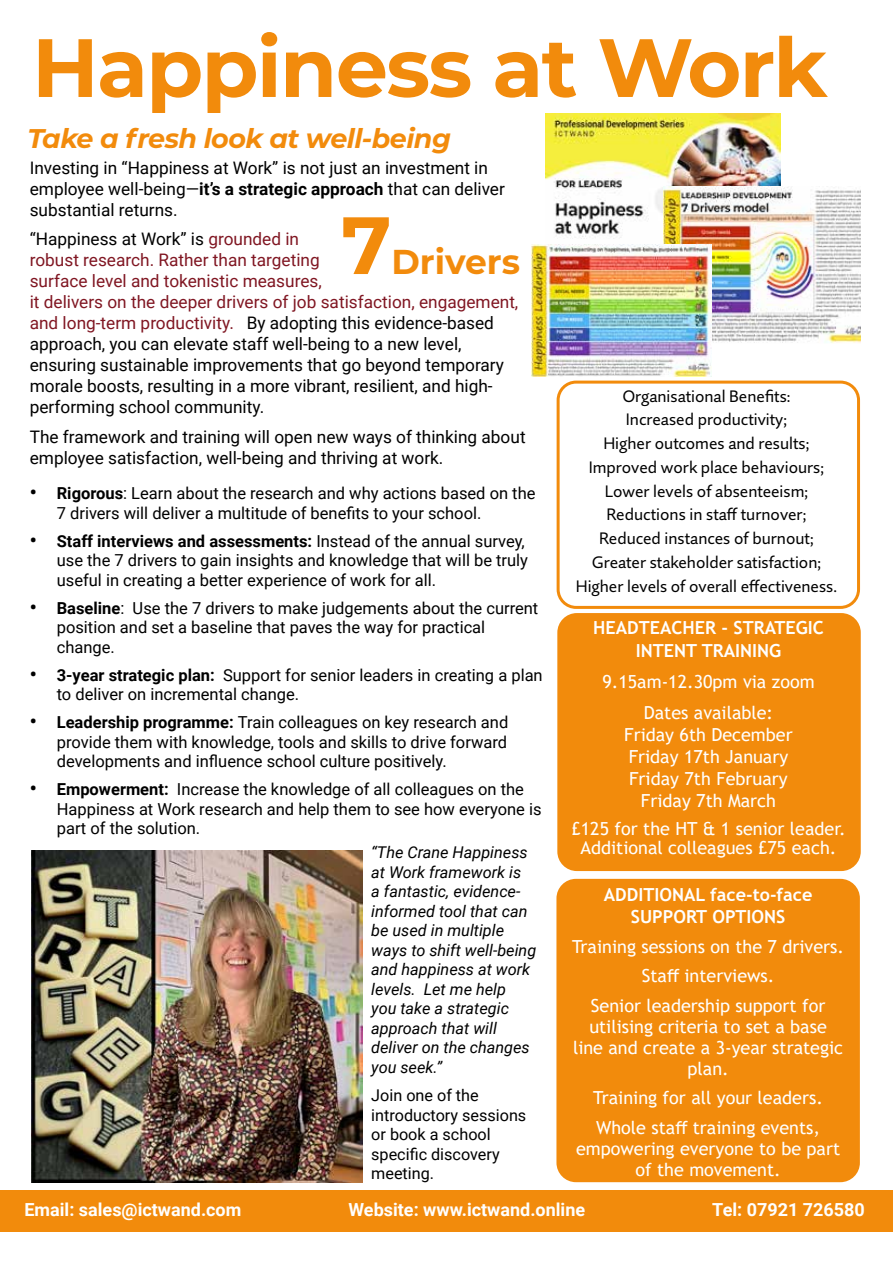
<style>
.page{position:relative;width:893px;height:1263px;background:#fff}
.page>*{position:absolute;margin:0;border:0;box-sizing:border-box;transform-origin:0 0}
.t1{font:700 82.5px "Montserrat";letter-spacing:-.02em;color:#f28b0c}
.t2{font:700 81px "Montserrat";color:#f28b0c}
.t3{font:700 34.5px "Montserrat";color:#f28b0c}
.t4{font:italic 700 27px "Montserrat";letter-spacing:-.02em;color:#f28b0c}
.t5{font:18px/22px "Trebuchet MS";color:#fff;text-align:center}
.t6{font:700 18px/22.5px "Trebuchet MS";color:#fff;text-align:center}
.t7{font:700 18px "Roboto";color:#fff}
.t8{font:17.25px/21px "Roboto";color:#000}
.t9{font:16.5px/19.5px "Roboto";color:#000}
.t10{font:16.5px/23.9px "Quire Sans Pro";color:#000;text-align:center}
.t11{font:italic 16.2px/19.5px "Roboto";color:#000}
.t12{font:16.2px/19.5px "Roboto";color:#000}
.s1{font-weight:700}
.s2{color:#801622}
.s3{font-weight:700;font-size:19.5px}
</style>
<div class="page">
<div style="left:0;top:1191px;width:893px;height:41px;background:#f28b0c"></div>
<div style="left:557px;top:381px;width:303px;height:228px;border:3px solid #f28b0c;border-radius:18px"></div>
<div style="left:559px;top:614px;width:300px;height:255px;background:#f28b0c;border-radius:18px"></div>
<div style="left:557px;top:613px;width:304px;height:258px;border:3px solid #f28b0c;border-radius:18px"></div>
<img style="left:31px;top:850px;width:332px;height:332px">
<img style="left:546px;top:114px;width:235px;height:131px">
<img style="left:663px;top:187px;width:198px;height:156px">
<img style="left:532px;top:245px;width:180px;height:131px">
<div style="left:558px;top:880px;width:300px;height:301px;background:#f28b0c;border-radius:18px"></div>
<div style="left:556px;top:879px;width:304px;height:303px;border:3px solid #f28b0c;border-radius:18px"></div>
<h1 class="t1" style="left:32px;top:8px;width:797px">Happiness at Work</h1>
<h3 class="t4" style="left:28px;top:119px;width:425px">Take a fresh look at well-being</h3>
<p class="t8" style="left:30px;top:157px;width:477px">Investing in “Happiness at Work” is not just an investment in employee well-being—<span class="s1">it’s a strategic approach</span> that can deliver substantial returns.</p>
<p class="t8" style="left:30px;top:228px;width:490px">“Happiness at Work” is <span class="s2">grounded in<br>robust research. Rather than targeting<br>surface level and tokenistic measures,<br>it delivers on the deeper drivers of job satisfaction, engagement, and long-term productivity.</span> By adopting this evidence-based approach, you can elevate staff well-being to a new level, ensuring sustainable improvements that go beyond temporary morale boosts, resulting in a more vibrant, resilient, and high&shy;performing school community.</p>
<p class="t8" style="left:30px;top:426px;width:497px">The framework and training will open new ways of thinking about employee satisfaction, well-being and thriving at work.</p>
<p class="t9" style="left:57px;top:483px;width:480px;text-indent:-27px"><span class="s3">•</span> <span class="s1">Rigorous</span>: Learn about the research and why actions based on the<br>7 drivers will deliver a multitude of benefits to your school.</p>
<p class="t9" style="left:57px;top:531px;width:473px;text-indent:-27px"><span class="s3">•</span> <span class="s1">Staff interviews and assessments:</span> Instead of the annual survey, use the 7 drivers to gain insights and knowledge that will be truly useful in creating a better experience of work for all.</p>
<p class="t9" style="left:57px;top:598px;width:483px;text-indent:-27px"><span class="s3">•</span> <span class="s1">Baseline</span>: Use the 7 drivers to make judgements about the current position and set a baseline that paves the way for practical change.</p>
<p class="t9" style="left:57px;top:665px;width:487px;text-indent:-27px"><span class="s3">•</span> <span class="s1">3-year strategic plan:</span> Support for senior leaders in creating a plan to deliver on incremental change.</p>
<p class="t9" style="left:57px;top:712px;width:453px;text-align:justify;text-indent:-27px"><span class="s3">•</span> <span class="s1">Leadership programme:</span> Train colleagues on key research and provide them with knowledge, tools and skills to drive forward developments and influence school culture positively.</p>
<p class="t9" style="left:57px;top:779px;width:486px;text-indent:-27px"><span class="s3">•</span> <span class="s1">Empowerment:</span> Increase the knowledge of all colleagues on the<br>Happiness at Work research and help them to see how everyone is part of the solution.</p>
<h2 class="t2" style="left:341px;top:187px;width:52px">7</h2>
<h3 class="t3" style="left:391px;top:237px;width:130px">Drivers</h3>
<p class="t11" style="left:371px;top:842px;width:166px">“The Crane Happiness at Work framework is<br>a fantastic, evidence&shy;informed tool that can be used in multiple ways to shift well-being and happiness at work levels. Let me help<br>you take a strategic approach that will deliver on the changes you seek.”</p>
<p class="t12" style="left:371px;top:1085px;width:157px">Join one of the introductory sessions or book a school specific discovery meeting.</p>
<p class="t10" style="left:576px;top:384px;width:263px">Organisational Benefits:<br>Increased productivity;<br>Higher outcomes and results;<br>Improved work place behaviours;<br>Lower levels of absenteeism;<br>Reductions in staff turnover;<br>Reduced instances of burnout;<br>Greater stakeholder satisfaction;<br>Higher levels of overall effectiveness.</p>
<p class="t6" style="left:593px;top:616px;width:232px">HEADTEACHER - STRATEGIC<br>INTENT TRAINING</p>
<p class="t5" style="left:602px;top:666px;width:214px;line-height:31px">9.15am-12.30pm via zoom<br>Dates available:</p>
<p class="t5" style="left:624px;top:723px;width:170px">Friday 6th December<br>Friday 17th January<br>Friday 7th February<br>Friday 7th March</p>
<p class="t5" style="left:571px;top:818px;width:276px;line-height:19.5px">£125 for the HT &amp; 1 senior leader.<br>Additional colleagues £75 each.</p>
<p class="t6" style="left:604px;top:883px;width:210px">ADDITIONAL face-to-face<br>SUPPORT OPTIONS</p>
<p class="t5" style="left:572px;top:931px;width:273px;line-height:29.5px">Training sessions on the 7 drivers.<br>Staff interviews.<br>Senior leadership support for</p>
<p class="t5" style="left:573px;top:1016px;width:272px;line-height:21px">utilising criteria to set a base line and create a 3-year strategic plan.</p>
<p class="t5" style="left:593px;top:1083px;width:231px;line-height:29.5px;text-align:left">Training for all your leaders.<br>Whole staff training events,</p>
<p class="t5" style="left:576px;top:1138px;width:266px;line-height:21px">empowering everyone to be part of the movement.</p>
<p class="t7" style="left:24px;top:1197px;width:218px">Email: sales@ictwand.com</p>
<p class="t7" style="left:348px;top:1197px;width:238px">Website: www.ictwand.online</p>
<p class="t7" style="left:712px;top:1197px;width:154px">Tel: 07921 726580</p>
</div>
